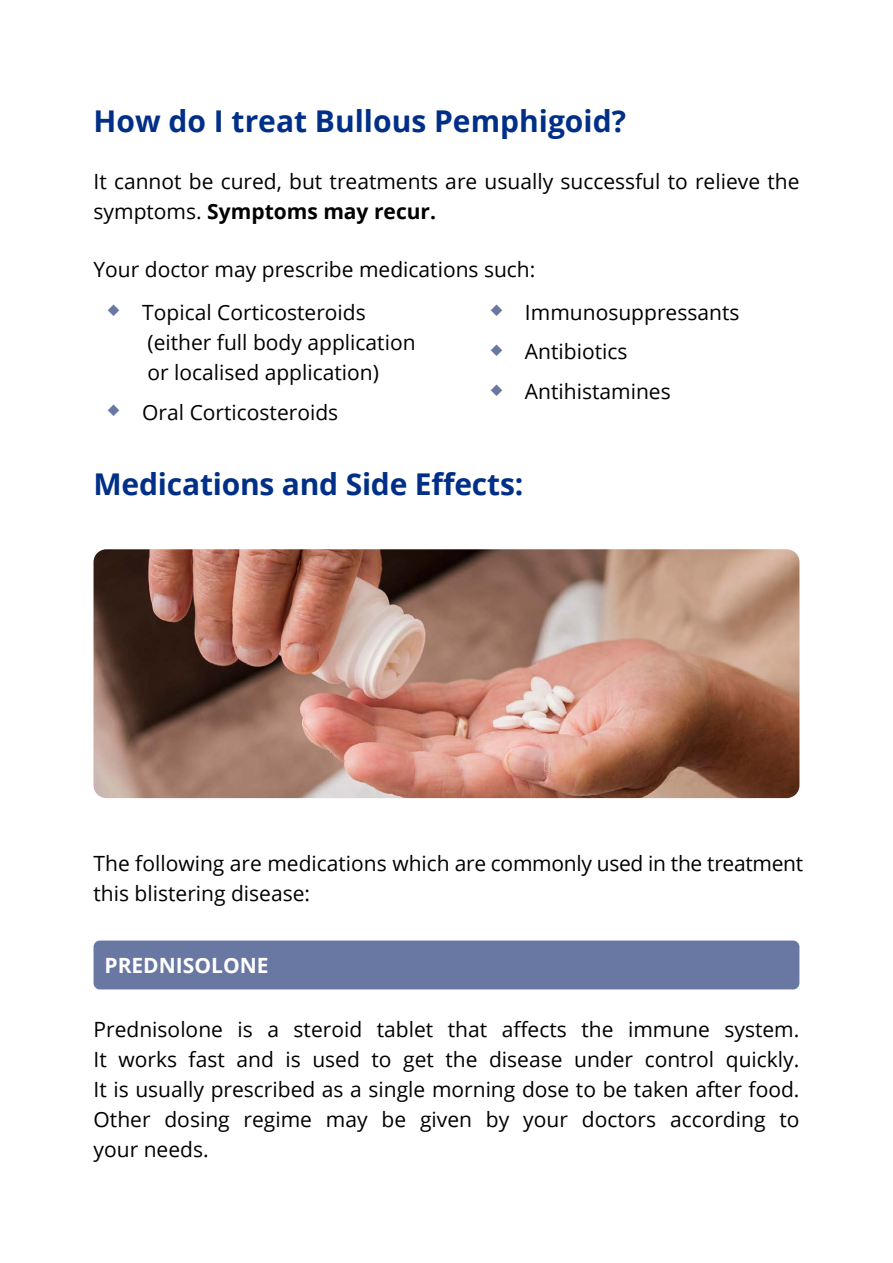
<style>
.page{position:relative;width:893px;height:1263px;background:#fff}
.page>*{position:absolute;margin:0;border:0;box-sizing:border-box;transform-origin:0 0}
.t1{font:700 30px "Open Sans";color:#002f87}
.t2{font:21px/30px "Open Sans";color:#000}
.t3{font:700 21px "Open Sans";color:#fff}
.s1{font-weight:700}
</style>
<div class="page">
<img style="left:94px;top:549px;width:705px;height:249px">
<div style="left:94px;top:940px;width:705px;height:49px;background:#6977a3;border-radius:6px"></div>
<h1 class="t1" style="left:94px;top:99px;width:534px">How do I treat Bullous Pemphigoid?</h1>
<p class="t2" style="left:94px;top:166px;width:707px">It cannot be cured, but treatments are usually successful to relieve the symptoms. <span class="s1">Symptoms may recur.</span></p>
<p class="t2" style="left:142px;top:248px;width:395px;line-height:42.8px;text-indent:-49px">Your doctor may prescribe medications such:<br>Topical Corticosteroids</p>
<p class="t2" style="left:148px;top:327px;width:270px">(either full body application or localised application)</p>
<p class="t2" style="left:142px;top:396px;width:197px">Oral Corticosteroids</p>
<p class="t2" style="left:525px;top:292px;width:216px;line-height:39.8px">Immunosuppressants<br>Antibiotics<br>Antihistamines</p>
<h1 class="t1" style="left:94px;top:463px;width:431px">Medications and Side Effects:</h1>
<p class="t2" style="left:94px;top:848px;width:711px">The following are medications which are commonly used in the treatment this blistering disease:</p>
<p class="t3" style="left:104px;top:950px;width:166px">PREDNISOLONE</p>
<p class="t2" style="left:94px;top:1014px;width:707px;text-align:justify">Prednisolone is a steroid tablet that affects the immune system.<br>It works fast and is used to get the disease under control quickly.<br>It is usually prescribed as a single morning dose to be taken after food.<br>Other dosing regime may be given by your doctors according to your needs.</p>
</div>
